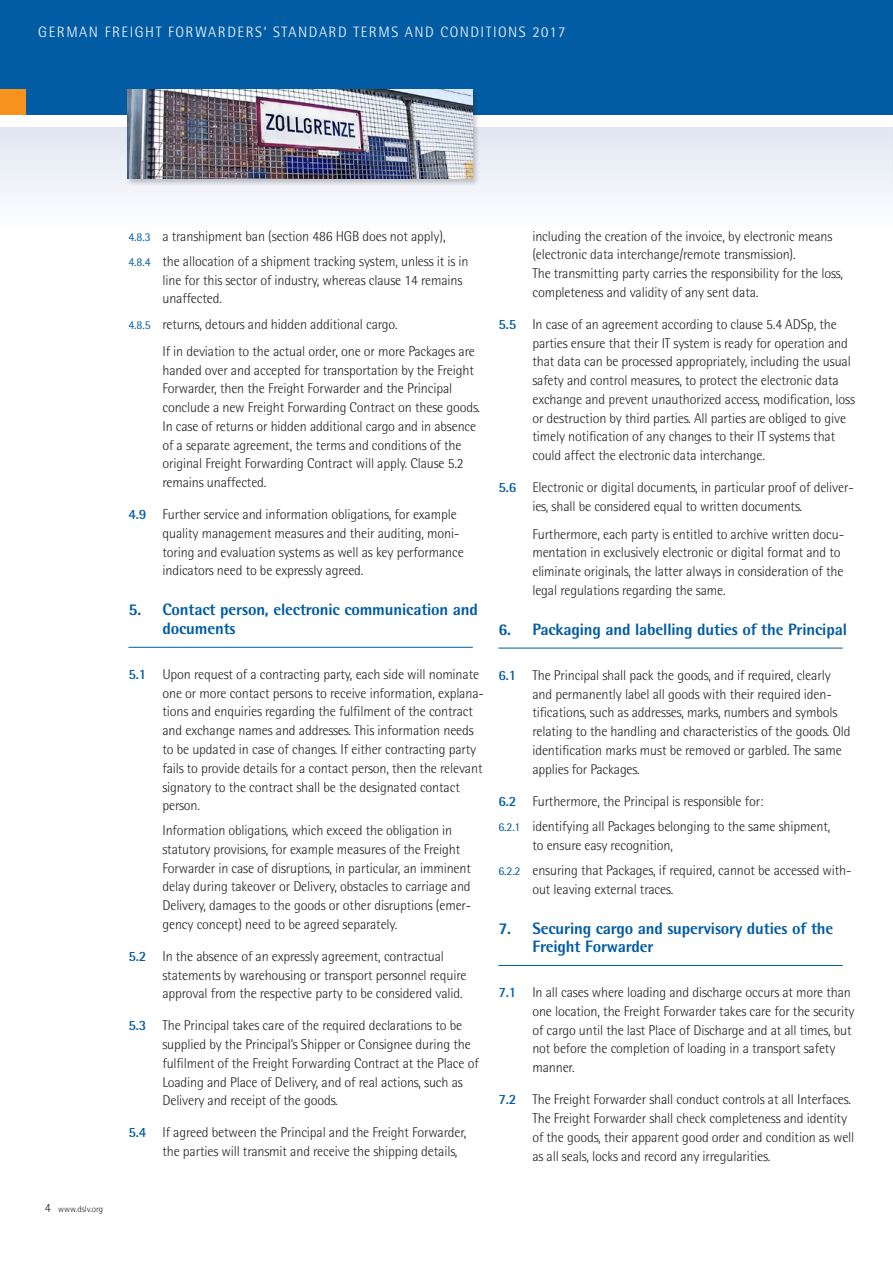
<style>
.page{position:relative;width:893px;height:1263px;background:#fff}
.page>*{position:absolute;margin:0;border:0;box-sizing:border-box;transform-origin:0 0}
.t1{font:800 16.5px/18.8px "Rotis Semi Sans";letter-spacing:-.01em;color:#015ca3}
.t2{font:300 15px "Rotis Semi Sans";letter-spacing:.1em;color:#fff}
.t3{font:300 14.25px/18.8px "Rotis Semi Sans";letter-spacing:-.01em;color:#231f20}
.t4{font:300 9px "Rotis Semi Sans";color:#231f20}
.s1{font-size:12.75px}
.s2{font-weight:400;font-size:12px;color:#015ca3}
.s3{font-weight:700;color:#015ca3}
</style>
<div class="page">
<div style="left:0;top:0;width:893px;height:115px;background:#015ca3"></div>
<div style="left:0;top:128px;width:893px;height:102px;background:linear-gradient(to bottom,#e0e6f2,#fefefe)"></div>
<div style="left:0;top:89px;width:26px;height:26px;background:#f7931d"></div>
<hr style="left:891px;top:88px;width:2px;height:98px;background:#231f20;opacity:.25">
<div style="left:126px;top:88px;width:354px;height:98px;background:#231f20;opacity:.25"></div>
<img style="left:128px;top:89px;width:344px;height:90px">
<hr style="left:128px;top:647px;width:345px;height:1px;background:#015ca3">
<hr style="left:498px;top:648px;width:345px;height:1px;background:#015ca3">
<hr style="left:498px;top:965px;width:345px;height:1px;background:#015ca3">
<p class="t2" style="left:38px;top:23px;width:529px">GERMAN FREIGHT FORWARDERS‘ STANDARD TERMS AND CONDITIONS 2017</p>
<p class="t4" style="left:45px;top:1204px;width:60px"><span class="s1">4</span> www.dslv.org</p>
<p class="t3" style="left:128px;top:223px;width:342px;line-height:25.2px"><span class="s2">4.8.3</span> a transhipment ban (section 486 HGB does not apply),<br><span class="s2">4.8.4</span> the allocation of a shipment tracking system, unless it is in</p>
<p class="t3" style="left:162px;top:270px;width:301px">line for this sector of industry, whereas clause 14 remains unaffected.</p>
<p class="t3" style="left:162px;top:310px;width:314px;line-height:27.3px;text-indent:-34px"><span class="s2">4.8.5</span> returns, detours and hidden additional cargo.<br>If in deviation to the actual order, one or more Packages are</p>
<p class="t3" style="left:162px;top:360px;width:319px">handed over and accepted for transportation by the Freight Forwarder, then the Freight Forwarder and the Principal conclude a new Freight Forwarding Contract on these goods.<br>In case of returns or hidden additional cargo and in absence of a separate agreement, the terms and conditions of the original Freight Forwarding Contract will apply. Clause 5.2 remains unaffected.</p>
<p class="t3" style="left:162px;top:505px;width:303px;text-indent:-34px"><span class="s3">4.9</span> Further service and information obligations, for example quality management measures and their auditing, moni&shy;toring and evaluation systems as well as key performance indicators need to be expressly agreed.</p>
<p class="t1" style="left:162px;top:600px;width:317px;text-indent:-34px">5. Contact person, electronic communication and documents</p>
<p class="t3" style="left:162px;top:665px;width:323px;text-indent:-34px"><span class="s3">5.1</span> Upon request of a contracting party, each side will nominate one or more contact persons to receive information, explana&shy;tions and enquiries regarding the fulfilment of the contract and exchange names and addresses. This information needs to be updated in case of changes. If either contracting party fails to provide details for a contact person, then the relevant signatory to the contract shall be the designated contact person.</p>
<p class="t3" style="left:162px;top:821px;width:310px">Information obligations, which exceed the obligation in statutory provisions, for example measures of the Freight Forwarder in case of disruptions, in particular, an imminent delay during takeover or Delivery, obstacles to carriage and Delivery, damages to the goods or other disruptions (emer&shy;gency concept) need to be agreed separately.</p>
<p class="t3" style="left:162px;top:946px;width:306px;text-indent:-34px"><span class="s3">5.2</span> In the absence of an expressly agreement, contractual statements by warehousing or transport personnel require approval from the respective party to be considered valid.</p>
<p class="t3" style="left:162px;top:1016px;width:318px;text-indent:-34px"><span class="s3">5.3</span> The Principal takes care of the required declarations to be supplied by the Principal’s Shipper or Consignee during the fulfilment of the Freight Forwarding Contract at the Place of Loading and Place of Delivery, and of real actions, such as Delivery and receipt of the goods.</p>
<p class="t3" style="left:162px;top:1123px;width:306px;text-indent:-34px"><span class="s3">5.4</span> If agreed between the Principal and the Freight Forwarder, the parties will transmit and receive the shipping details,</p>
<p class="t3" style="left:532px;top:226px;width:312px">including the creation of the invoice, by electronic means (electronic data interchange/remote transmission).<br>The transmitting party carries the responsibility for the loss, completeness and validity of any sent data.</p>
<p class="t3" style="left:532px;top:315px;width:324px;text-indent:-34px"><span class="s3">5.5</span> In case of an agreement according to clause 5.4 ADSp, the parties ensure that their IT system is ready for operation and that data can be processed appropriately, including the usual safety and control measures, to protect the electronic data exchange and prevent unauthorized access, modification, loss or destruction by third parties. All parties are obliged to give timely notification of any changes to their IT systems that could affect the electronic data interchange.</p>
<p class="t3" style="left:532px;top:478px;width:323px;text-indent:-34px"><span class="s3">5.6</span> Electronic or digital documents, in particular proof of deliver&shy;ies, shall be considered equal to written documents.</p>
<p class="t3" style="left:532px;top:524px;width:313px">Furthermore, each party is entitled to archive written docu&shy;mentation in exclusively electronic or digital format and to eliminate originals, the latter always in consideration of the legal regulations regarding the same.</p>
<p class="t1" style="left:498px;top:620px;width:350px">6. Packaging and labelling duties of the Principal</p>
<p class="t3" style="left:532px;top:665px;width:320px;text-indent:-34px"><span class="s3">6.1</span> The Principal shall pack the goods, and if required, clearly and permanently label all goods with their required iden&shy;tifications, such as addresses, marks, numbers and symbols relating to the handling and characteristics of the goods. Old identification marks must be removed or garbled. The same applies for Packages.</p>
<p class="t3" style="left:498px;top:788px;width:333px;line-height:25.2px"><span class="s3">6.2</span> Furthermore, the Principal is responsible for:<br><span class="s2">6.2.1</span> identifying all Packages belonging to the same shipment,</p>
<p class="t3" style="left:498px;top:832px;width:355px;line-height:25.2px;text-indent:34px">to ensure easy recognition,<br><span class="s2">6.2.2</span> ensuring that Packages, if required, cannot be accessed with-</p>
<p class="t3" style="left:532px;top:879px;width:142px">out leaving external traces.</p>
<p class="t1" style="left:532px;top:918px;width:303px;text-indent:-34px">7. Securing cargo and supervisory duties of the<br>Freight Forwarder</p>
<p class="t3" style="left:532px;top:983px;width:324px;text-indent:-34px"><span class="s3">7.1</span> In all cases where loading and discharge occurs at more than one location, the Freight Forwarder takes care for the security of cargo until the last Place of Discharge and at all times, but not before the completion of loading in a transport safety manner.</p>
<p class="t3" style="left:532px;top:1090px;width:323px;text-indent:-34px"><span class="s3">7.2</span> The Freight Forwarder shall conduct controls at all Interfaces.<br>The Freight Forwarder shall check completeness and identity of the goods, their apparent good order and condition as well as all seals, locks and record any irregularities.</p>
</div>
